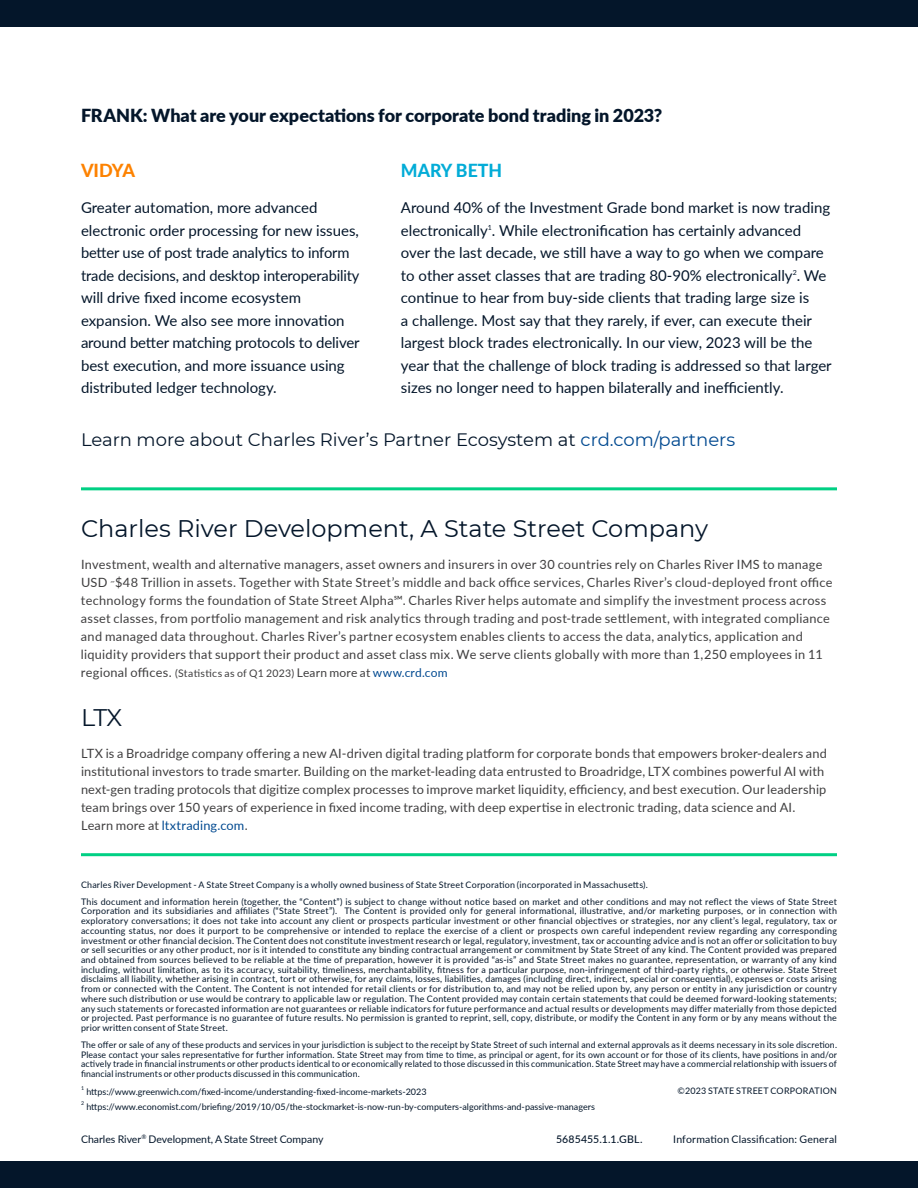
<style>
.page{position:relative;width:918px;height:1188px;background:#fff}
.page>*{position:absolute;margin:0;border:0;box-sizing:border-box;transform-origin:0 0}
.Call_Out_Small{font:24px "Montserrat";color:#04162a}
.Call_Out{font:18px "Montserrat";color:#04162a}
.Subheadline{font:900 18px "Lato";color:#04162a}
.Body_Copy_Midnight{font:800 18px "Lato";color:#03acd7}
.Body_Copy_Midnight-2{font:800 18px "Lato";letter-spacing:-.025em;color:#fd8200}
.Body_Copy_Midnight-3{font:15px/22.5px "Lato";color:#04162a}
.Body_Copy{font:12.75px/18px "Lato";letter-spacing:.02em;color:#3f3e3f}
.t1{font:10.5px "Lato";letter-spacing:.025em;color:#3f3e3f}
.t2{font:10.5px "Lato";color:#04162a}
.t3{font:10.5px "Lato";letter-spacing:.02em;color:#04162a}
.t4{font:500 10.5px "Lato";letter-spacing:.015em;color:#04162a}
.Body_Copy_Midnight-4{font:9px/9.8px "Lato";letter-spacing:.015em;color:#04162a;text-align:justify}
.Body_Copy_Midnight-5{font:5.25px "Lato";color:#04162a}
.s1{color:#004990}
.s2{font-size:12.75px}
.s3{font-size:12px}
.s4{font-size:12px;color:#004990}
</style>
<div class="page">
<hr style="left:81px;top:487px;width:756px;height:3px;background:#00d084">
<hr style="left:81px;top:853px;width:756px;height:3px;background:#00d084">
<div style="left:0;top:0;width:918px;height:27px;background:#04162a"></div>
<div style="left:0;top:1161px;width:918px;height:27px;background:#04162a"></div>
<p class="Subheadline" style="left:81px;top:102px;width:583px">FRANK: What are your expectations for corporate bond trading in 2023?</p>
<p class="Body_Copy_Midnight-2" style="left:81px;top:158px;width:56px">VIDYA</p>
<p class="Body_Copy_Midnight-3" style="left:81px;top:196px;width:280px">Greater automation, more advanced electronic order processing for new issues, better use of post trade analytics to inform trade decisions, and desktop interoperability will drive fixed income ecosystem expansion. We also see more innovation around better matching protocols to deliver best execution, and more issuance using distributed ledger technology.</p>
<p class="Body_Copy_Midnight" style="left:401px;top:158px;width:103px">MARY BETH</p>
<p class="Body_Copy_Midnight-3" style="left:401px;top:196px;width:432px">Around 40% of the Investment Grade bond market is now trading electronically<sup>1</sup>. While electronification has certainly advanced over the last decade, we still have a way to go when we compare to other asset classes that are trading 80-90% electronically<sup>2</sup>. We continue to hear from buy-side clients that trading large size is<br>a challenge. Most say that they rarely, if ever, can execute their largest block trades electronically. In our view, 2023 will be the year that the challenge of block trading is addressed so that larger sizes no longer need to happen bilaterally and inefficiently.</p>
<p class="Call_Out" style="left:81px;top:427px;width:656px">Learn more about Charles River’s Partner Ecosystem at <span class="s1">crd.com/partners</span></p>
<p class="Call_Out_Small" style="left:81px;top:512px;width:629px">Charles River Development, A State Street Company</p>
<p class="Body_Copy" style="left:81px;top:554px;width:753px">Investment, wealth and alternative managers, asset owners and insurers in over 30 countries rely on Charles River IMS to manage USD <sup>~</sup>$48 Trillion in assets. Together with State Street’s middle and back office services, Charles River’s cloud-deployed front office technology forms the foundation of State Street Alpha℠. Charles River helps automate and simplify the investment process across asset classes, from portfolio management and risk analytics through trading and post-trade settlement, with integrated compliance and managed data throughout. Charles River’s partner ecosystem enables clients to access the data, analytics, application and liquidity providers that support their product and asset class mix. We serve clients globally with more than 1,250 employees in 11</p>
<p class="t1" style="left:81px;top:665px;width:368px"><span class="s2">regional offices.</span> (Statistics as of Q1 2023) <span class="s3">Learn more at</span> <span class="s4">www.crd.com</span></p>
<p class="Call_Out_Small" style="left:81px;top:701px;width:43px">LTX</p>
<p class="Body_Copy" style="left:81px;top:744px;width:747px">LTX is a Broadridge company offering a new AI-driven digital trading platform for corporate bonds that empowers broker-dealers and institutional investors to trade smarter. Building on the market-leading data entrusted to Broadridge, LTX combines powerful AI with next-gen trading protocols that digitize complex processes to improve market liquidity, efficiency, and best execution. Our leadership team brings over 150 years of experience in fixed income trading, with deep expertise in electronic trading, data science and AI.<br>Learn more at <span class="s1">ltxtrading.com</span>.</p>
<p class="Body_Copy_Midnight-4" style="left:81px;top:879px;width:568px">Charles River Development - A State Street Company is a wholly owned business of State Street Corporation (incorporated in Massachusetts).</p>
<p class="Body_Copy_Midnight-4" style="left:81px;top:896px;width:757px">This document and information herein (together, the “Content”) is subject to change without notice based on market and other conditions and may not reflect the views of State Street Corporation and its subsidiaries and affiliates (“State Street”). The Content is provided only for general informational, illustrative, and/or marketing purposes, or in connection with exploratory conversations; it does not take into account any client or prospects particular investment or other financial objectives or strategies, nor any client’s legal, regulatory, tax or accounting status, nor does it purport to be comprehensive or intended to replace the exercise of a client or prospects own careful independent review regarding any corresponding investment or other financial decision. The Content does not constitute investment research or legal, regulatory, investment, tax or accounting advice and is not an offer or solicitation to buy or sell securities or any other product, nor is it intended to constitute any binding contractual arrangement or commitment by State Street of any kind. The Content provided was prepared and obtained from sources believed to be reliable at the time of preparation, however it is provided “as-is” and State Street makes no guarantee, representation, or warranty of any kind including, without limitation, as to its accuracy, suitability, timeliness, merchantability, fitness for a particular purpose, non-infringement of third-party rights, or otherwise. State Street disclaims all liability, whether arising in contract, tort or otherwise, for any claims, losses, liabilities, damages (including direct, indirect, special or consequential), expenses or costs arising from or connected with the Content. The Content is not intended for retail clients or for distribution to, and may not be relied upon by, any person or entity in any jurisdiction or country where such distribution or use would be contrary to applicable law or regulation. The Content provided may contain certain statements that could be deemed forward-looking statements; any such statements or forecasted information are not guarantees or reliable indicators for future performance and actual results or developments may differ materially from those depicted or projected. Past performance is no guarantee of future results. No permission is granted to reprint, sell, copy, distribute, or modify the Content in any form or by any means without the prior written consent of State Street.</p>
<p class="Body_Copy_Midnight-4" style="left:81px;top:1039px;width:758px">The offer or sale of any of these products and services in your jurisdiction is subject to the receipt by State Street of such internal and external approvals as it deems necessary in its sole discretion.<br>Please contact your sales representative for further information. State Street may from time to time, as principal or agent, for its own account or for those of its clients, have positions in and/or actively trade in financial instruments or other products identical to or economically related to those discussed in this communication. State Street may have a commercial relationship with issuers of financial instruments or other products discussed in this communication.</p>
<p class="Body_Copy_Midnight-4" style="left:678px;top:1085px;width:161px">©2023 STATE STREET CORPORATION</p>
<p class="Body_Copy_Midnight-5" style="left:81px;top:1085px;width:5px">1</p>
<p class="Body_Copy_Midnight-4" style="left:86px;top:1086px;width:342px">https://www.greenwich.com/fixed-income/understanding-fixed-income-markets-2023</p>
<p class="Body_Copy_Midnight-5" style="left:81px;top:1100px;width:5px">2</p>
<p class="Body_Copy_Midnight-4" style="left:86px;top:1101px;width:510px">https://www.economist.com/briefing/2019/10/05/the-stockmarket-is-now-run-by-computers-algorithms-and-passive-managers</p>
<p class="t2" style="left:81px;top:1132px;width:244px">Charles River<sup>®</sup> Development, A State Street Company</p>
<p class="t3" style="left:673px;top:1132px;width:165px">Information Classification: General</p>
<p class="t4" style="left:556px;top:1132px;width:88px">5685455.1.1.GBL.</p>
</div>
